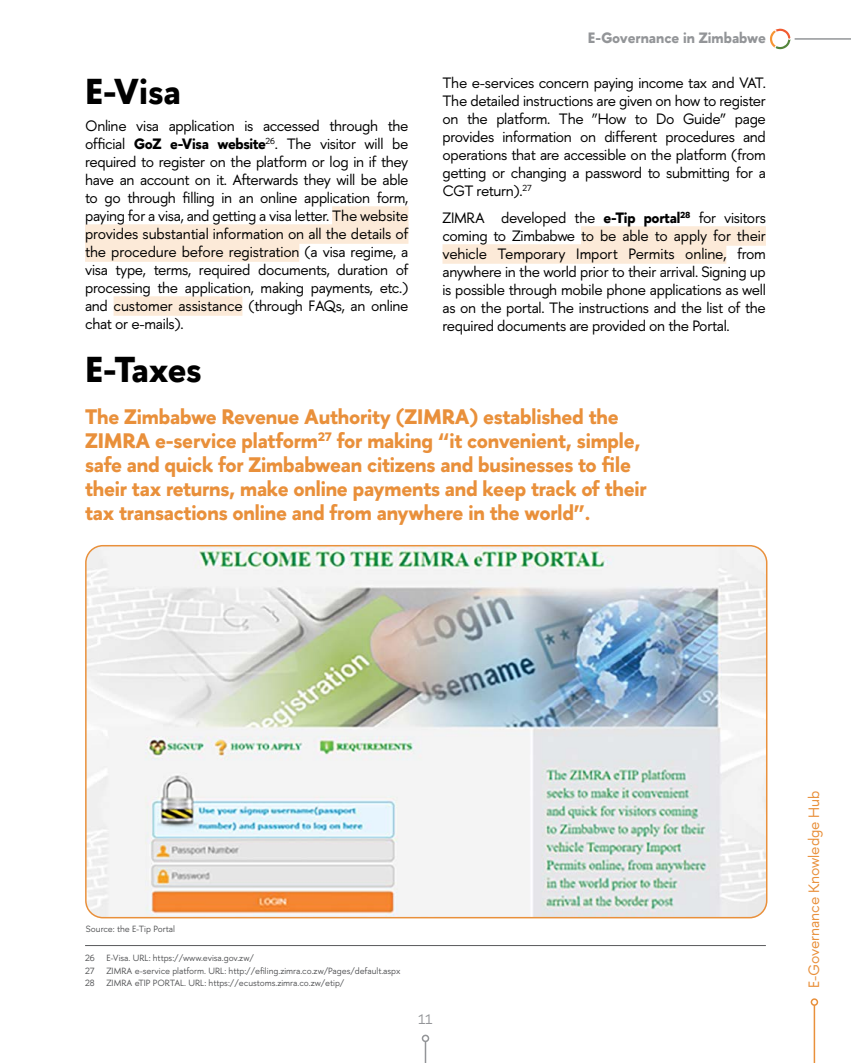
<style>
.page{position:relative;width:851px;height:1063px;background:#fff}
.page>*{position:absolute;margin:0;border:0;box-sizing:border-box;transform-origin:0 0}
.t1{font:700 36px "HSE Sans";color:#000}
.t2{font:700 21px/24px "HSE Sans";letter-spacing:-.01em;color:#e9903b}
.t3{font:15px/18px "HSE Sans";letter-spacing:-.02em;color:#000;text-align:justify}
.t4{font:15px "HSE Sans";color:#e9903b}
.t5{font:700 15px "HSE Sans";color:#939598}
.t6{font:13.5px "HSE Sans";color:#939598}
.t7{font:9px "HSE Sans";color:#58595b}
.s1{font-weight:700}
</style>
<div class="page">
<hr style="left:424px;top:1041px;width:2px;height:22px;background:#939598">
<div style="left:421px;top:1035px;width:8px;height:7px;border:2px solid #939598;border-radius:50%"></div>
<hr style="left:813px;top:1005px;width:2px;height:58px;background:#e9903b">
<div style="left:810px;top:998px;width:8px;height:8px;border:2px solid #e9903b;border-radius:50%"></div>
<hr style="left:794px;top:38px;width:56px;height:2px;background:#939598">
<svg style="left:769px;top:29px;width:21px;height:20px"></svg>
<div style="left:332px;top:206px;width:76px;height:20px;background:#fcead8"></div>
<div style="left:85px;top:224px;width:323px;height:20px;background:#fcead8"></div>
<div style="left:85px;top:242px;width:214px;height:20px;background:#fcead8"></div>
<div style="left:113px;top:296px;width:129px;height:20px;background:#fcead8"></div>
<hr style="left:85px;top:945px;width:680px;height:1px;background:#58595b">
<div style="left:581px;top:226px;width:184px;height:20px;background:#fcead8"></div>
<div style="left:442px;top:244px;width:284px;height:20px;background:#fcead8"></div>
<img style="left:86px;top:546px;width:680px;height:372px">
<div style="left:85px;top:545px;width:682px;height:373px;border:2px solid #e9903b;border-radius:17px"></div>
<p class="t5" style="left:588px;top:28px;width:179px">E-Governance in Zimbabwe</p>
<p class="t3" style="left:442px;top:74px;width:325px">The e-services concern paying income tax and VAT.<br>The detailed instructions are given on how to register on the platform. The ”How to Do Guide” page provides information on different procedures and operations that are accessible on the platform (from getting or changing a password to submitting for a CGT return).<sup>27</sup></p>
<p class="t3" style="left:442px;top:209px;width:325px">ZIMRA developed the <span class="s1">e-Tip portal</span><sup>28</sup> for visitors coming to Zimbabwe to be able to apply for their vehicle Temporary Import Permits online, from anywhere in the world prior to their arrival. Signing up is possible through mobile phone applications as well as on the portal. The instructions and the list of the required documents are provided on the Portal.</p>
<h1 class="t1" style="left:85px;top:67px;width:97px">E-Visa</h1>
<p class="t3" style="left:85px;top:117px;width:325px">Online visa application is accessed through the official <span class="s1">GoZ e-Visa website</span><sup>26</sup>. The visitor will be required to register on the platform or log in if they have an account on it. Afterwards they will be able to go through filling in an online application form, paying for a visa, and getting a visa letter. The website provides substantial information on all the details of the procedure before registration (a visa regime, a visa type, terms, required documents, duration of processing the application, making payments, etc.) and customer assistance (through FAQs, an online chat or e-mails).</p>
<h1 class="t1" style="left:85px;top:345px;width:118px">E-Taxes</h1>
<p class="t2" style="left:85px;top:405px;width:563px">The Zimbabwe Revenue Authority (ZIMRA) established the ZIMRA e-service platform<sup>27</sup> for making “it convenient, simple, safe and quick for Zimbabwean citizens and businesses to file their tax returns, make online payments and keep track of their tax transactions online and from anywhere in the world”.</p>
<p class="t7" style="left:86px;top:923px;width:90px">Source: the E-Tip Portal</p>
<p class="t7" style="left:85px;top:952px;width:11px">26</p>
<p class="t7" style="left:106px;top:952px;width:149px">E-Visa. URL: https://www.evisa.gov.zw/</p>
<p class="t7" style="left:85px;top:965px;width:11px">27</p>
<p class="t7" style="left:106px;top:965px;width:295px">ZIMRA e-service platform. URL: http://efiling.zimra.co.zw/Pages/default.aspx</p>
<p class="t7" style="left:85px;top:978px;width:11px">28</p>
<p class="t7" style="left:106px;top:978px;width:239px">ZIMRA eTIP PORTAL. URL: https://ecustoms.zimra.co.zw/etip/</p>
<p class="t6" style="left:418px;top:1011px;width:16px">11</p>
<p class="t4" style="left:804px;top:988px;width:199px;rotate:-90deg">E-Governance Knowledge Hub</p>
</div>
